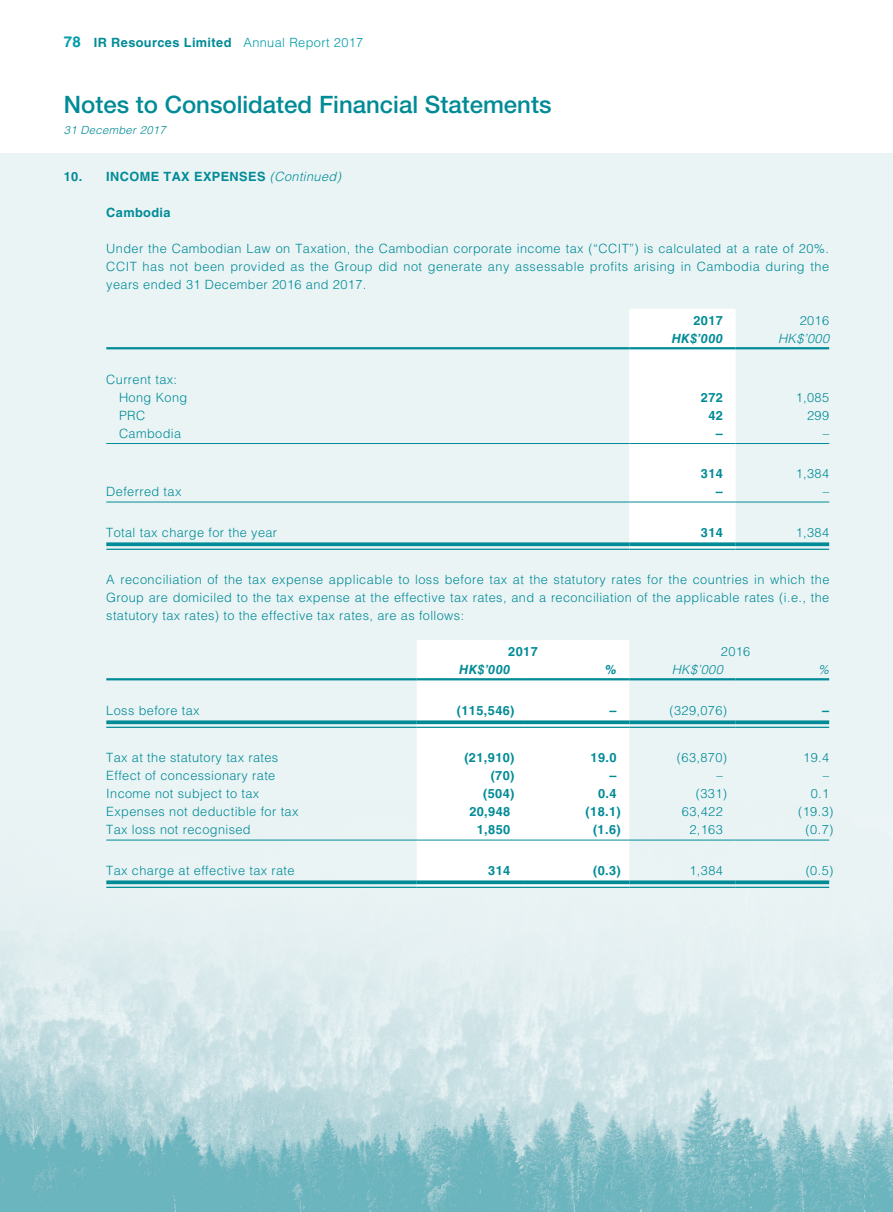
<style>
.page{position:relative;width:893px;height:1212px;background:#fff}
.page>*{position:absolute;margin:0;border:0;box-sizing:border-box;transform-origin:0 0}
.t1{font:500 24px "Helvetica Neue LT Std";color:#008b97}
.t2{font:300 12.75px/18px "Helvetica LT Std";letter-spacing:.03em;color:#008b97;text-align:justify}
.t3{font:700 12.75px "Helvetica LT Std";letter-spacing:.03em;color:#008b97}
.t4{font:italic 700 12.75px "Helvetica LT Std";letter-spacing:.03em;color:#008b97}
.t5{font:italic 300 12.75px "Helvetica LT Std";letter-spacing:.03em;color:#008b97}
.t6{font:italic 300 11.25px "Helvetica LT Std";letter-spacing:.03em;color:#008b97}
.s1{font-size:15px;color:#009ca8}
.s2{font-weight:300;color:#009ca8}
.s3{font-weight:300;font-style:italic}
</style>
<div class="page">
<div style="left:0;top:154px;width:893px;height:983px;background:#ebf4f5"></div>
<img style="left:0;top:839px;width:893px;height:373px">
<div style="left:629px;top:309px;width:107px;height:240px;background:#fff"></div>
<hr style="left:106px;top:347px;width:523px;height:2px;background:#008b97">
<hr style="left:629px;top:347px;width:107px;height:2px;background:#008b97">
<hr style="left:736px;top:347px;width:93px;height:2px;background:#008b97">
<hr style="left:106px;top:443px;width:523px;height:1px;background:#008b97">
<hr style="left:629px;top:443px;width:107px;height:1px;background:#008b97">
<hr style="left:736px;top:443px;width:93px;height:1px;background:#008b97">
<hr style="left:106px;top:502px;width:523px;height:1px;background:#008b97">
<hr style="left:629px;top:502px;width:107px;height:1px;background:#008b97">
<hr style="left:736px;top:502px;width:93px;height:1px;background:#008b97">
<svg style="left:106px;top:542px;width:523px;height:4px;background:#1795a0"></svg>
<hr style="left:106px;top:549px;width:523px;height:1px;background:#008b97">
<svg style="left:629px;top:542px;width:107px;height:4px"></svg>
<hr style="left:629px;top:549px;width:107px;height:1px;background:#008b97">
<svg style="left:736px;top:542px;width:93px;height:4px"></svg>
<hr style="left:736px;top:549px;width:93px;height:1px;background:#008b97">
<div style="left:417px;top:640px;width:212px;height:247px;background:#fff"></div>
<hr style="left:106px;top:678px;width:311px;height:2px;background:#008b97">
<hr style="left:417px;top:678px;width:106px;height:2px;background:#008b97">
<hr style="left:523px;top:678px;width:106px;height:2px;background:#008b97">
<hr style="left:629px;top:678px;width:107px;height:2px;background:#008b97">
<hr style="left:736px;top:678px;width:93px;height:2px;background:#008b97">
<svg style="left:106px;top:720px;width:311px;height:4px"></svg>
<hr style="left:106px;top:727px;width:311px;height:1px;background:#008b97">
<svg style="left:417px;top:720px;width:106px;height:4px"></svg>
<hr style="left:417px;top:727px;width:106px;height:1px;background:#008b97">
<svg style="left:523px;top:720px;width:106px;height:4px"></svg>
<hr style="left:523px;top:727px;width:106px;height:1px;background:#008b97">
<svg style="left:629px;top:720px;width:107px;height:4px"></svg>
<hr style="left:629px;top:727px;width:107px;height:1px;background:#008b97">
<svg style="left:736px;top:720px;width:93px;height:4px"></svg>
<hr style="left:736px;top:727px;width:93px;height:1px;background:#008b97">
<hr style="left:106px;top:840px;width:311px;height:1px;background:#008b97">
<hr style="left:417px;top:840px;width:106px;height:1px;background:#008b97">
<hr style="left:523px;top:840px;width:106px;height:1px;background:#008b97">
<hr style="left:629px;top:840px;width:107px;height:1px;background:#008b97">
<hr style="left:736px;top:840px;width:93px;height:1px;background:#008b97">
<svg style="left:106px;top:880px;width:311px;height:4px"></svg>
<hr style="left:106px;top:887px;width:311px;height:1px;background:#008b97">
<svg style="left:417px;top:880px;width:106px;height:4px"></svg>
<hr style="left:417px;top:887px;width:106px;height:1px;background:#008b97">
<svg style="left:523px;top:880px;width:106px;height:4px"></svg>
<hr style="left:523px;top:887px;width:106px;height:1px;background:#008b97">
<svg style="left:629px;top:880px;width:107px;height:4px"></svg>
<hr style="left:629px;top:887px;width:107px;height:1px;background:#008b97">
<svg style="left:736px;top:880px;width:93px;height:4px"></svg>
<hr style="left:736px;top:887px;width:93px;height:1px;background:#008b97">
<p class="t3" style="left:64px;top:35px;width:301px"><span class="s1">78</span> IR Resources Limited <span class="s2">Annual Report 2017</span></p>
<h1 class="t1" style="left:64px;top:90px;width:489px">Notes to Consolidated Financial Statements</h1>
<p class="t6" style="left:64px;top:123px;width:103px">31 December 2017</p>
<p class="t3" style="left:64px;top:169px;width:279px">10. INCOME TAX EXPENSES <span class="s3">(Continued)</span></p>
<p class="t3" style="left:106px;top:205px;width:66px">Cambodia</p>
<p class="t2" style="left:106px;top:239px;width:724px">Under the Cambodian Law on Taxation, the Cambodian corporate income tax (“CCIT”) is calculated at a rate of 20%.<br>CCIT has not been provided as the Group did not generate any assessable profits arising in Cambodia during the years ended 31 December 2016 and 2017.</p>
<p class="t3" style="left:693px;top:313px;width:31px">2017</p>
<p class="t2" style="left:800px;top:311px;width:31px">2016</p>
<p class="t4" style="left:672px;top:331px;width:53px">HK$’000</p>
<p class="t5" style="left:778px;top:330px;width:53px">HK$’000</p>
<p class="t2" style="left:119px;top:370px;width:70px;text-indent:-13px">Current tax:<br>Hong Kong</p>
<p class="t3" style="left:701px;top:389px;width:24px">272</p>
<p class="t2" style="left:796px;top:388px;width:35px">1,085</p>
<p class="t2" style="left:119px;top:406px;width:28px">PRC</p>
<p class="t3" style="left:708px;top:407px;width:16px">42</p>
<p class="t2" style="left:807px;top:406px;width:24px">299</p>
<p class="t2" style="left:119px;top:424px;width:64px">Cambodia</p>
<p class="t3" style="left:716px;top:425px;width:9px">–</p>
<p class="t2" style="left:823px;top:424px;width:8px">–</p>
<p class="t3" style="left:701px;top:466px;width:24px">314</p>
<p class="t2" style="left:796px;top:464px;width:35px">1,384</p>
<p class="t2" style="left:106px;top:482px;width:77px">Deferred tax</p>
<p class="t3" style="left:716px;top:484px;width:9px">–</p>
<p class="t2" style="left:823px;top:482px;width:8px">–</p>
<p class="t2" style="left:106px;top:523px;width:172px">Total tax charge for the year</p>
<p class="t3" style="left:701px;top:524px;width:24px">314</p>
<p class="t2" style="left:796px;top:523px;width:35px">1,384</p>
<p class="t2" style="left:106px;top:570px;width:725px">A reconciliation of the tax expense applicable to loss before tax at the statutory rates for the countries in which the Group are domiciled to the tax expense at the effective tax rates, and a reconciliation of the applicable rates (i.e., the statutory tax rates) to the effective tax rates, are as follows:</p>
<p class="t3" style="left:508px;top:644px;width:31px">2017</p>
<p class="t2" style="left:721px;top:642px;width:31px">2016</p>
<p class="t4" style="left:459px;top:662px;width:53px">HK$’000</p>
<p class="t4" style="left:605px;top:662px;width:13px">%</p>
<p class="t5" style="left:672px;top:661px;width:53px">HK$’000</p>
<p class="t5" style="left:818px;top:661px;width:13px">%</p>
<p class="t2" style="left:106px;top:701px;width:95px">Loss before tax</p>
<p class="t3" style="left:457px;top:702px;width:59px">(115,546)</p>
<p class="t3" style="left:609px;top:702px;width:9px">–</p>
<p class="t2" style="left:669px;top:701px;width:59px">(329,076)</p>
<p class="t3" style="left:822px;top:702px;width:9px">–</p>
<p class="t2" style="left:106px;top:748px;width:173px">Tax at the statutory tax rates</p>
<p class="t3" style="left:464px;top:750px;width:52px">(21,910)</p>
<p class="t3" style="left:591px;top:750px;width:27px">19.0</p>
<p class="t2" style="left:677px;top:748px;width:52px">(63,870)</p>
<p class="t2" style="left:803px;top:748px;width:27px">19.4</p>
<p class="t2" style="left:106px;top:766px;width:171px">Effect of concessionary rate</p>
<p class="t3" style="left:491px;top:768px;width:25px">(70)</p>
<p class="t3" style="left:609px;top:768px;width:9px">–</p>
<p class="t2" style="left:716px;top:766px;width:8px">–</p>
<p class="t2" style="left:823px;top:766px;width:8px">–</p>
<p class="t2" style="left:106px;top:784px;width:155px">Income not subject to tax</p>
<p class="t3" style="left:483px;top:786px;width:33px">(504)</p>
<p class="t3" style="left:598px;top:786px;width:20px">0.4</p>
<p class="t2" style="left:696px;top:784px;width:33px">(331)</p>
<p class="t2" style="left:811px;top:784px;width:20px">0.1</p>
<p class="t2" style="left:106px;top:802px;width:194px">Expenses not deductible for tax</p>
<p class="t3" style="left:469px;top:804px;width:42px">20,948</p>
<p class="t3" style="left:586px;top:804px;width:37px">(18.1)</p>
<p class="t2" style="left:682px;top:802px;width:42px">63,422</p>
<p class="t2" style="left:798px;top:802px;width:37px">(19.3)</p>
<p class="t2" style="left:106px;top:820px;width:146px">Tax loss not recognised</p>
<p class="t3" style="left:477px;top:822px;width:35px">1,850</p>
<p class="t3" style="left:593px;top:822px;width:29px">(1.6)</p>
<p class="t2" style="left:689px;top:820px;width:35px">2,163</p>
<p class="t2" style="left:806px;top:820px;width:29px">(0.7)</p>
<p class="t2" style="left:106px;top:861px;width:190px">Tax charge at effective tax rate</p>
<p class="t3" style="left:488px;top:862px;width:24px">314</p>
<p class="t3" style="left:593px;top:862px;width:29px">(0.3)</p>
<p class="t2" style="left:689px;top:861px;width:35px">1,384</p>
<p class="t2" style="left:806px;top:861px;width:29px">(0.5)</p>
</div>
